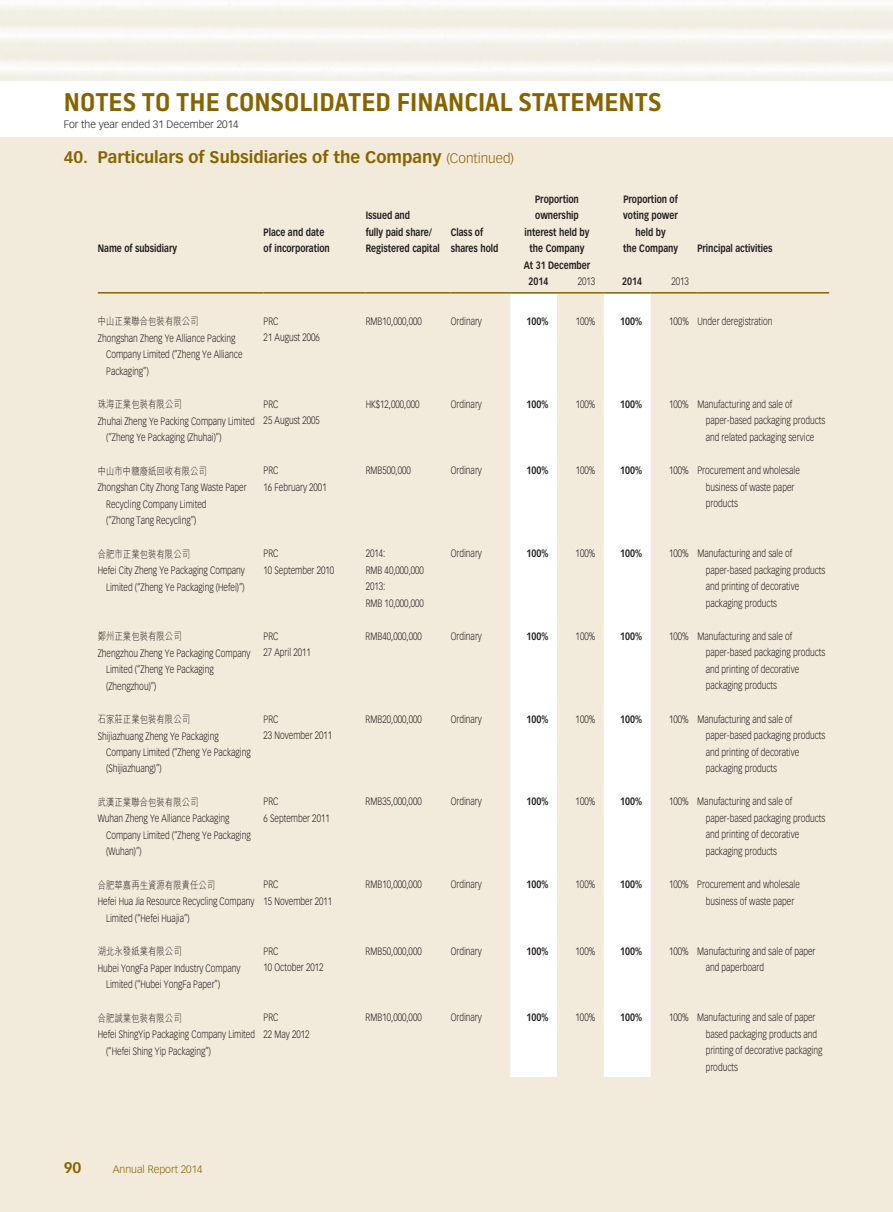
<style>
.page{position:relative;width:893px;height:1212px;background:#fff}
.page>*{position:absolute;margin:0;border:0;box-sizing:border-box;transform-origin:0 0}
.t1{font:700 25.5px "Battersea";color:#876400}
.t2{font:700 16.5px "Vectora LT Std";color:#876400}
.t3{font:700 15px "Vectora LT Std";color:#876400}
.t4{font:300 10.5px/16.5px "Vectora LT Std";color:#231f20;scale:.8 1}
.t5{font:700 10.5px/16.5px "Vectora LT Std";color:#231f20;scale:.8 1}
.t6{font:300 10.5px "M Hei HK";color:#231f20;scale:.8 1}
.t7{font:300 10.5px "Vectora LT Std";color:#231f20}
.t8{font:300 10.5px "Vectora LT Std";color:#876400}
.s1{font-weight:300;font-size:13.5px}
</style>
<div class="page">
<div style="left:0;top:137px;width:893px;height:1075px;background:#f2eadb"></div>
<svg style="left:510px;top:294px;width:141px;height:783px;fill:#fff"></svg>
<hr style="left:98px;top:292px;width:166px;height:2px;background:#876400">
<hr style="left:264px;top:292px;width:102px;height:2px;background:#876400">
<hr style="left:366px;top:292px;width:85px;height:2px;background:#876400">
<hr style="left:451px;top:292px;width:59px;height:2px;background:#876400">
<hr style="left:510px;top:292px;width:47px;height:2px;background:#876400">
<hr style="left:557px;top:292px;width:47px;height:2px;background:#876400">
<hr style="left:604px;top:292px;width:47px;height:2px;background:#876400">
<hr style="left:651px;top:292px;width:46px;height:2px;background:#876400">
<hr style="left:697px;top:292px;width:132px;height:2px;background:#876400">
<h1 class="t1" style="left:64px;top:86px;width:599px">NOTES TO THE CONSOLIDATED FINANCIAL STATEMENTS</h1>
<p class="t7" style="left:64px;top:118px;width:176px">For the year ended 31 December 2014</p>
<h2 class="t2" style="left:64px;top:147px;width:452px">40. Particulars of Subsidiaries of the Company <span class="s1">(Continued)</span></h2>
<p class="t5" style="left:98px;top:240px;width:101px">Name of subsidiary</p>
<p class="t5" style="left:264px;top:224px;width:84px">Place and date of incorporation</p>
<p class="t5" style="left:366px;top:207px;width:94px">Issued and<br>fully paid share/<br>Registered capital</p>
<p class="t5" style="left:451px;top:224px;width:61px">Class of shares hold</p>
<p class="t5" style="left:525px;top:191px;width:83px;text-align:center">Proportion ownership interest held by the Company</p>
<p class="t5" style="left:623px;top:191px;width:70px;text-align:center">Proportion of voting power held by<br>the Company</p>
<p class="t5" style="left:529px;top:257px;width:79px;text-indent:-5px">At 31 December<br>2014</p>
<p class="t4" style="left:578px;top:273px;width:23px">2013</p>
<p class="t5" style="left:622px;top:273px;width:26px">2014</p>
<p class="t4" style="left:671px;top:273px;width:23px">2013</p>
<p class="t5" style="left:697px;top:240px;width:95px">Principal activities</p>
<p class="t6" style="left:98px;top:316px;width:127px">中山正業聯合包裝有限公司</p>
<p class="t4" style="left:106px;top:330px;width:172px;text-indent:-8px">Zhongshan Zheng Ye Alliance Packing<br>Company Limited (“Zheng Ye Alliance<br>Packaging”)</p>
<p class="t6" style="left:98px;top:399px;width:106px">珠海正業包裝有限公司</p>
<p class="t4" style="left:106px;top:413px;width:187px;text-indent:-8px">Zhuhai Zheng Ye Packing Company Limited (“Zheng Ye Packaging (Zhuhai)”)</p>
<p class="t6" style="left:98px;top:465px;width:138px">中山市中糖廢紙回收有限公司</p>
<p class="t4" style="left:106px;top:479px;width:177px;text-indent:-8px">Zhongshan City Zhong Tang Waste Paper<br>Recycling Company Limited<br>(“Zhong Tang Recycling”)</p>
<p class="t6" style="left:98px;top:548px;width:117px">合肥市正業包裝有限公司</p>
<p class="t4" style="left:98px;top:562px;width:186px;text-align:right">Hefei City Zheng Ye Packaging Company<br>Limited (“Zheng Ye Packaging (Hefei)”)</p>
<p class="t6" style="left:98px;top:631px;width:106px">鄭州正業包裝有限公司</p>
<p class="t4" style="left:106px;top:645px;width:182px;text-indent:-8px">Zhengzhou Zheng Ye Packaging Company<br>Limited (“Zheng Ye Packaging (Zhengzhou)”)</p>
<p class="t6" style="left:98px;top:714px;width:117px">石家莊正業包裝有限公司</p>
<p class="t4" style="left:106px;top:728px;width:182px;text-indent:-8px">Shijiazhuang Zheng Ye Packaging<br>Company Limited (“Zheng Ye Packaging (Shijiazhuang)”)</p>
<p class="t6" style="left:98px;top:797px;width:127px">武漢正業聯合包裝有限公司</p>
<p class="t4" style="left:106px;top:810px;width:182px;text-indent:-8px">Wuhan Zheng Ye Alliance Packaging<br>Company Limited (“Zheng Ye Packaging (Wuhan)”)</p>
<p class="t6" style="left:98px;top:880px;width:148px">合肥華嘉再生資源有限責任公司</p>
<p class="t4" style="left:106px;top:893px;width:187px;text-indent:-8px">Hefei Hua Jia Resource Recycling Company<br>Limited (“Hefei Huajia”)</p>
<p class="t6" style="left:98px;top:946px;width:106px">湖北永發紙業有限公司</p>
<p class="t4" style="left:106px;top:960px;width:169px;text-indent:-8px">Hubei YongFa Paper Industry Company<br>Limited (“Hubei YongFa Paper”)</p>
<p class="t6" style="left:98px;top:1012px;width:106px">合肥誠業包裝有限公司</p>
<p class="t4" style="left:106px;top:1026px;width:188px;text-indent:-8px">Hefei ShingYip Packaging Company Limited (“Hefei Shing Yip Packaging”)</p>
<p class="t4" style="left:264px;top:313px;width:72px">PRC<br>21 August 2006</p>
<p class="t4" style="left:366px;top:313px;width:72px">RMB10,000,000</p>
<p class="t4" style="left:451px;top:313px;width:41px">Ordinary</p>
<p class="t5" style="left:527px;top:313px;width:29px">100%</p>
<p class="t4" style="left:576px;top:313px;width:26px">100%</p>
<p class="t5" style="left:620px;top:313px;width:29px">100%</p>
<p class="t4" style="left:669px;top:313px;width:130px">100% Under deregistration</p>
<p class="t4" style="left:264px;top:396px;width:72px">PRC<br>25 August 2005</p>
<p class="t4" style="left:366px;top:396px;width:69px">HK$12,000,000</p>
<p class="t4" style="left:451px;top:396px;width:41px">Ordinary</p>
<p class="t5" style="left:527px;top:396px;width:29px">100%</p>
<p class="t4" style="left:576px;top:396px;width:26px">100%</p>
<p class="t5" style="left:620px;top:396px;width:29px">100%</p>
<p class="t4" style="left:706px;top:396px;width:151px;text-indent:-37px">100% Manufacturing and sale of paper-based packaging products and related packaging service</p>
<p class="t4" style="left:264px;top:462px;width:80px">PRC<br>16 February 2001</p>
<p class="t4" style="left:366px;top:462px;width:58px">RMB500,000</p>
<p class="t4" style="left:451px;top:462px;width:41px">Ordinary</p>
<p class="t5" style="left:527px;top:462px;width:29px">100%</p>
<p class="t4" style="left:576px;top:462px;width:26px">100%</p>
<p class="t5" style="left:620px;top:462px;width:29px">100%</p>
<p class="t4" style="left:706px;top:462px;width:119px;text-indent:-37px">100% Procurement and wholesale business of waste paper products</p>
<p class="t4" style="left:264px;top:545px;width:90px">PRC<br>10 September 2010</p>
<p class="t4" style="left:366px;top:545px;width:74px">2014:<br>RMB 40,000,000<br>2013:<br>RMB 10,000,000</p>
<p class="t4" style="left:451px;top:545px;width:41px">Ordinary</p>
<p class="t5" style="left:527px;top:545px;width:29px">100%</p>
<p class="t4" style="left:576px;top:545px;width:26px">100%</p>
<p class="t5" style="left:620px;top:545px;width:29px">100%</p>
<p class="t4" style="left:706px;top:545px;width:151px;text-indent:-37px">100% Manufacturing and sale of paper-based packaging products and printing of decorative packaging products</p>
<p class="t4" style="left:264px;top:628px;width:61px">PRC<br>27 April 2011</p>
<p class="t4" style="left:366px;top:628px;width:72px">RMB40,000,000</p>
<p class="t4" style="left:451px;top:628px;width:41px">Ordinary</p>
<p class="t5" style="left:527px;top:628px;width:29px">100%</p>
<p class="t4" style="left:576px;top:628px;width:26px">100%</p>
<p class="t5" style="left:620px;top:628px;width:29px">100%</p>
<p class="t4" style="left:706px;top:628px;width:151px;text-indent:-37px">100% Manufacturing and sale of paper-based packaging products and printing of decorative packaging products</p>
<p class="t4" style="left:264px;top:711px;width:87px">PRC<br>23 November 2011</p>
<p class="t4" style="left:366px;top:711px;width:72px">RMB20,000,000</p>
<p class="t4" style="left:451px;top:711px;width:41px">Ordinary</p>
<p class="t5" style="left:527px;top:710px;width:29px">100%</p>
<p class="t4" style="left:576px;top:711px;width:26px">100%</p>
<p class="t5" style="left:620px;top:710px;width:29px">100%</p>
<p class="t4" style="left:706px;top:711px;width:151px;text-indent:-37px">100% Manufacturing and sale of paper-based packaging products and printing of decorative packaging products</p>
<p class="t4" style="left:264px;top:794px;width:84px">PRC<br>6 September 2011</p>
<p class="t4" style="left:366px;top:794px;width:72px">RMB35,000,000</p>
<p class="t4" style="left:451px;top:794px;width:41px">Ordinary</p>
<p class="t5" style="left:527px;top:793px;width:29px">100%</p>
<p class="t4" style="left:576px;top:794px;width:26px">100%</p>
<p class="t5" style="left:620px;top:793px;width:29px">100%</p>
<p class="t4" style="left:706px;top:794px;width:151px;text-indent:-37px">100% Manufacturing and sale of paper-based packaging products and printing of decorative packaging products</p>
<p class="t4" style="left:264px;top:876px;width:87px">PRC<br>15 November 2011</p>
<p class="t4" style="left:366px;top:876px;width:72px">RMB10,000,000</p>
<p class="t4" style="left:451px;top:876px;width:41px">Ordinary</p>
<p class="t5" style="left:527px;top:876px;width:29px">100%</p>
<p class="t4" style="left:576px;top:876px;width:26px">100%</p>
<p class="t5" style="left:620px;top:876px;width:29px">100%</p>
<p class="t4" style="left:706px;top:876px;width:119px;text-indent:-37px">100% Procurement and wholesale business of waste paper</p>
<p class="t4" style="left:264px;top:943px;width:76px">PRC<br>10 October 2012</p>
<p class="t4" style="left:366px;top:943px;width:72px">RMB50,000,000</p>
<p class="t4" style="left:451px;top:943px;width:41px">Ordinary</p>
<p class="t5" style="left:527px;top:943px;width:29px">100%</p>
<p class="t4" style="left:576px;top:943px;width:26px">100%</p>
<p class="t5" style="left:620px;top:943px;width:29px">100%</p>
<p class="t4" style="left:706px;top:943px;width:139px;text-indent:-37px">100% Manufacturing and sale of paper and paperboard</p>
<p class="t4" style="left:264px;top:1009px;width:59px">PRC<br>22 May 2012</p>
<p class="t4" style="left:366px;top:1009px;width:72px">RMB10,000,000</p>
<p class="t4" style="left:451px;top:1009px;width:41px">Ordinary</p>
<p class="t5" style="left:527px;top:1009px;width:29px">100%</p>
<p class="t4" style="left:576px;top:1009px;width:26px">100%</p>
<p class="t5" style="left:620px;top:1009px;width:29px">100%</p>
<p class="t4" style="left:706px;top:1009px;width:147px;text-indent:-37px">100% Manufacturing and sale of paper based packaging products and printing of decorative packaging products</p>
<h3 class="t3" style="left:64px;top:1159px;width:19px">90</h3>
<p class="t8" style="left:113px;top:1163px;width:91px">Annual Report 2014</p>
</div>
